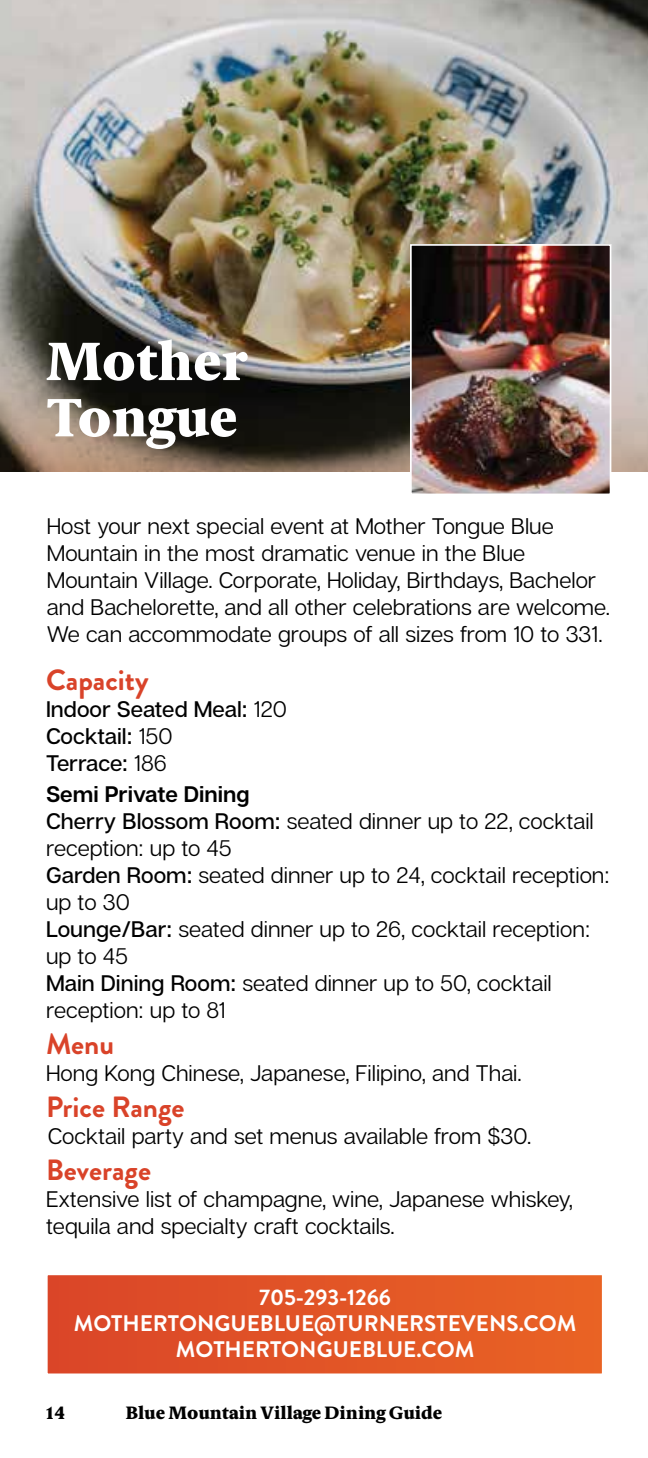
<style>
.page{position:relative;width:648px;height:1458px;background:#fff}
.page>*{position:absolute;margin:0;border:0;box-sizing:border-box;transform-origin:0 0}
.t1{font:900 54px/56.2px "Berlingske Serif Tx";color:#fff}
.t2{font:700 29.25px "Brandon Grotesque";color:#d94329}
.t3{font:22.5px/27px "Articulat CF";color:#000}
.t4{font:700 22.5px/25.9px "Brandon Grotesque";color:#fff;text-align:center}
.t5{font:500 22.5px/27px "Articulat CF";color:#000}
.t6{font:900 18px "Berlingske Serif Tx";color:#000}
.s1{font-weight:400}
.s2{font-weight:600}
.s3{font-weight:500}
</style>
<div class="page">
<img style="left:0;top:0;width:648px;height:113px">
<div style="left:47px;top:1274px;width:556px;height:100px;background:linear-gradient(to right,#da4528,#e96324)"></div>
<div style="left:46px;top:1274px;width:558px;height:101px;border:2px solid #fff"></div>
<img style="left:0;top:113px;width:648px;height:358px">
<img style="left:413px;top:247px;width:195px;height:245px">
<div style="left:410px;top:244px;width:201px;height:251px;border:2px solid #fff"></div>
<h1 class="t1" style="left:46px;top:332px;width:203px">Mother<br>Tongue</h1>
<p class="t3" style="left:47px;top:513px;width:565px">Host your next special event at Mother Tongue Blue Mountain in the most dramatic venue in the Blue Mountain Village. Corporate, Holiday, Birthdays, Bachelor and Bachelorette, and all other celebrations are welcome.<br>We can accommodate groups of all sizes from 10 to 331.</p>
<h2 class="t2" style="left:46px;top:659px;width:104px">Capacity</h2>
<p class="t5" style="left:46px;top:696px;width:242px">Indoor Seated Meal: <span class="s1">120<br></span>Cocktail: <span class="s1">150<br></span>Terrace: <span class="s1">186</span></p>
<p class="t3" style="left:46px;top:781px;width:565px"><span class="s2">Semi Private Dining<br></span><span class="s3">Cherry Blossom Room:</span> seated dinner up to 22, cocktail reception: up to 45<br><span class="s3">Garden Room:</span> seated dinner up to 24, cocktail reception: up to 30<br><span class="s3">Lounge/Bar:</span> seated dinner up to 26, cocktail reception: up to 45<br><span class="s3">Main Dining Room:</span> seated dinner up to 50, cocktail reception: up to 81</p>
<h2 class="t2" style="left:46px;top:1024px;width:70px">Menu</h2>
<p class="t3" style="left:46px;top:1060px;width:477px">Hong Kong Chinese, Japanese, Filipino, and Thai.</p>
<h2 class="t2" style="left:46px;top:1087px;width:140px">Price Range</h2>
<p class="t3" style="left:48px;top:1123px;width:485px">Cocktail party and set menus available from $30.</p>
<h2 class="t2" style="left:46px;top:1150px;width:107px">Beverage</h2>
<p class="t3" style="left:46px;top:1186px;width:529px">Extensive list of champagne, wine, Japanese whiskey, tequila and specialty craft cocktails.</p>
<p class="t4" style="left:74px;top:1285px;width:504px">705-293-1266<br>MOTHERTONGUEBLUE@TURNERSTEVENS.COM<br>MOTHERTONGUEBLUE.COM</p>
<p class="t6" style="left:45px;top:1400px;width:22px">14</p>
<p class="t6" style="left:126px;top:1400px;width:318px">Blue Mountain Village Dining Guide</p>
</div>
